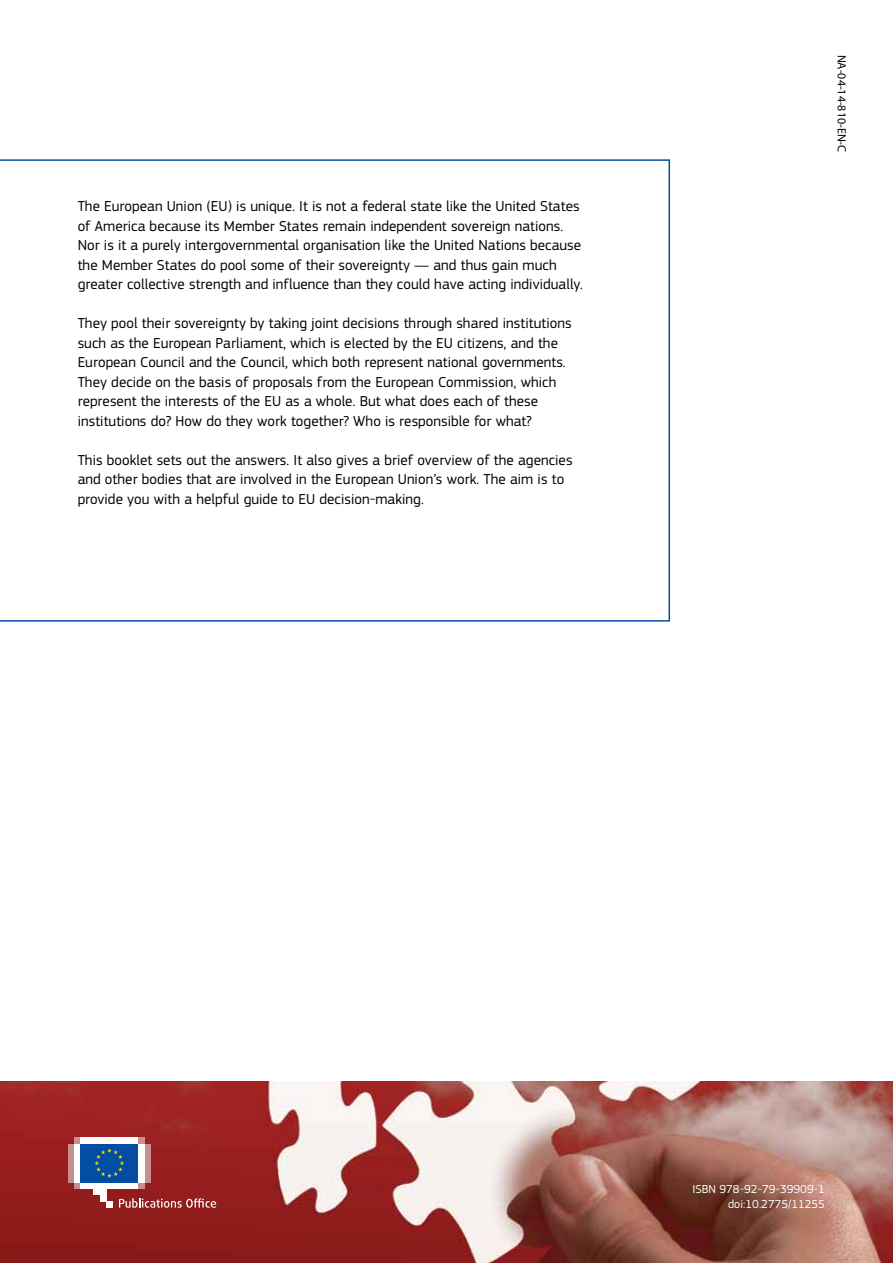
<style>
.page{position:relative;width:893px;height:1263px;background:#fff}
.page>*{position:absolute;margin:0;border:0;box-sizing:border-box;transform-origin:0 0}
.BodyText{font:15px/19.5px "EC Square Sans Pro";letter-spacing:.005em;color:#000}
.BodyText-2{font:12px/15px "EC Square Sans Pro";letter-spacing:.005em;color:#fff;text-align:right}
.t1{font:12px "Myriad Pro";color:#000}
</style>
<div class="page">
<img style="left:0;top:1081px;width:893px;height:182px">
<svg style="left:74px;top:1182px;width:70px;height:6px"></svg>
<svg style="left:74px;top:1137px;width:70px;height:7px"></svg>
<div style="left:81px;top:1137px;width:57px;height:7px;background:#fff"></div>
<div style="left:81px;top:1182px;width:57px;height:6px;background:#fff"></div>
<div style="left:138px;top:1144px;width:6px;height:38px;background:#fff"></div>
<div style="left:144px;top:1144px;width:7px;height:38px;background:#ca8e8f"></div>
<div style="left:74px;top:1144px;width:7px;height:38px;background:#fff"></div>
<div style="left:68px;top:1144px;width:6px;height:38px;background:#ca8d8f"></div>
<div style="left:93px;top:1182px;width:13px;height:13px;background:#fff"></div>
<div style="left:100px;top:1182px;width:6px;height:19px;background:#fff"></div>
<div style="left:106px;top:1201px;width:7px;height:6px;background:#fff"></div>
<div style="left:81px;top:1144px;width:57px;height:38px;background:#034ea2"></div>
<svg style="left:95px;top:1148px;width:29px;height:30px"></svg>
<svg style="left:119px;top:1198px;width:97px;height:10px"></svg>
<svg style="left:0;top:159px;width:670px;height:463px"></svg>
<p class="BodyText" style="left:78px;top:197px;width:507px">The European Union (EU) is unique. It is not a federal state like the United States of America because its Member States remain independent sovereign nations.<br>Nor is it a purely intergovernmental organisation like the United Nations because the Member States do pool some of their sovereignty — and thus gain much greater collective strength and influence than they could have acting individually.</p>
<p class="BodyText" style="left:78px;top:314px;width:495px">They pool their sovereignty by taking joint decisions through shared institutions such as the European Parliament, which is elected by the EU citizens, and the European Council and the Council, which both represent national governments.<br>They decide on the basis of proposals from the European Commission, which represent the interests of the EU as a whole. But what does each of these institutions do? How do they work together? Who is responsible for what?</p>
<p class="BodyText" style="left:78px;top:450px;width:496px">This booklet sets out the answers. It also gives a brief overview of the agencies and other bodies that are involved in the European Union’s work. The aim is to provide you with a helpful guide to EU decision-making.</p>
<p class="t1" style="left:849px;top:55px;width:99px;rotate:90deg">NA-04-14-810-EN-C</p>
<p class="BodyText-2" style="left:692px;top:1181px;width:134px">ISBN 978-92-79-39909-1 doi:10.2775/11255</p>
</div>
